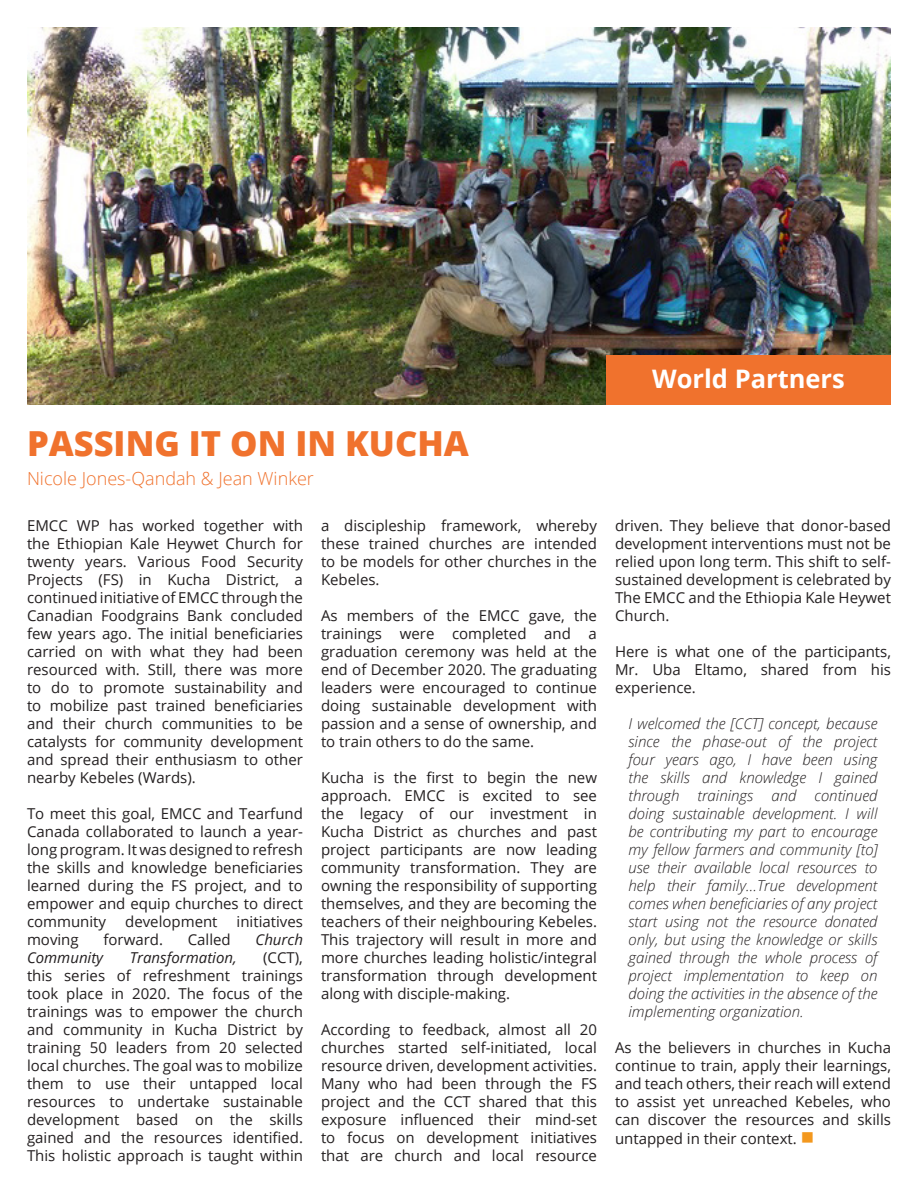
<style>
.page{position:relative;width:918px;height:1188px;background:#fff}
.page>*{position:absolute;margin:0;border:0;box-sizing:border-box;transform-origin:0 0}
.t1{font:800 34.5px "Open Sans";color:#f0722d}
.t2{font:700 25.5px "Open Sans";color:#fff}
.t3{font:300 18px "Open Sans";color:#f0722d}
.t4{font:15px/18px "Open Sans";color:#231f20;text-align:justify}
.t5{font:italic 300 15px/18px "Open Sans";color:#231f20;text-align:justify}
.t6{font:italic 15px "Open Sans";color:#231f20}
.s1{color:#f3981e}
</style>
<div class="page">
<img style="left:27px;top:27px;width:864px;height:378px">
<div style="left:606px;top:355px;width:285px;height:50px;background:#f0722d"></div>
<p class="t1" style="left:27px;top:417px;width:443px">PASSING IT ON IN KUCHA</p>
<p class="t3" style="left:27px;top:466px;width:288px">Nicole Jones-Qandah &amp; Jean Winker</p>
<p class="t4" style="left:27px;top:516px;width:278px">EMCC WP has worked together with the Ethiopian Kale Heywet Church for twenty years. Various Food Security Projects (FS) in Kucha District, a continued initiative of EMCC through the Canadian Foodgrains Bank concluded few years ago. The initial beneficiaries carried on with what they had been resourced with. Still, there was more to do to promote sustainability and to mobilize past trained beneficiaries and their church communities to be catalysts for community development and spread their enthusiasm to other nearby Kebeles (Wards).</p>
<p class="t4" style="left:27px;top:804px;width:278px">To meet this goal, EMCC and Tearfund Canada collaborated to launch a year&shy;long program. It was designed to refresh the skills and knowledge beneficiaries learned during the FS project, and to empower and equip churches to direct community</p>
<p class="t4" style="left:125px;top:912px;width:94px">development</p>
<p class="t4" style="left:237px;top:912px;width:68px">initiatives</p>
<p class="t4" style="left:27px;top:930px;width:53px">moving</p>
<p class="t4" style="left:103px;top:930px;width:61px">forward.</p>
<p class="t4" style="left:188px;top:930px;width:45px">Called</p>
<p class="t6" style="left:256px;top:929px;width:49px">Church</p>
<p class="t6" style="left:27px;top:947px;width:78px">Community</p>
<p class="t6" style="left:130px;top:947px;width:108px">Transformation,</p>
<p class="t4" style="left:27px;top:948px;width:278px;text-indent:236px">(CCT), this series of refreshment trainings took place in 2020. The focus of the trainings was to empower the church and community in Kucha District by training 50 leaders from 20 selected local churches. The goal was to mobilize them to use their untapped local resources to undertake sustainable development based on the skills gained and the resources identified.<br>This holistic approach is taught within</p>
<p class="t4" style="left:321px;top:516px;width:278px">a discipleship framework, whereby these trained churches are intended to be models for other churches in the Kebeles.</p>
<p class="t4" style="left:321px;top:606px;width:278px">As members of the EMCC gave, the trainings were completed and a graduation ceremony was held at the end of December 2020. The graduating leaders were encouraged to continue doing sustainable development with passion and a sense of ownership, and to train others to do the same.</p>
<p class="t4" style="left:321px;top:768px;width:278px">Kucha is the first to begin the new approach. EMCC is excited to see the legacy of our investment in Kucha District as churches and past project participants are now leading community transformation. They are owning the responsibility of supporting themselves, and they are becoming the teachers of their neighbouring Kebeles.<br>This trajectory will result in more and more churches leading holistic/integral transformation through development along with disciple-making.</p>
<p class="t4" style="left:321px;top:1020px;width:278px">According to feedback, almost all 20 churches started self-initiated, local resource driven, development activities.<br>Many who had been through the FS project and the CCT shared that this exposure influenced their mind-set to focus on development initiatives that are church and local resource</p>
<p class="t2" style="left:652px;top:361px;width:194px">World Partners</p>
<p class="t4" style="left:615px;top:516px;width:278px">driven. They believe that donor-based development interventions must not be relied upon long term. This shift to self&shy;sustained development is celebrated by The EMCC and the Ethiopia Kale Heywet Church.</p>
<p class="t4" style="left:615px;top:642px;width:278px">Here is what one of the participants, Mr. Uba Eltamo, shared from his experience.</p>
<p class="t5" style="left:628px;top:714px;width:251px">I welcomed the [CCT] concept, because since the phase-out of the project four years ago, I have been using the skills and knowledge I gained through trainings and continued doing sustainable development. I will be contributing my part to encourage my fellow farmers and community [to] use their available local resources to help their family…True development comes when beneficiaries of any project start using not the resource donated only, but using the knowledge or skills gained through the whole process of project implementation to keep on doing the activities in the absence of the implementing organization.</p>
<p class="t4" style="left:615px;top:1038px;width:278px">As the believers in churches in Kucha continue to train, apply their learnings, and teach others, their reach will extend to assist yet unreached Kebeles, who can discover the resources and skills untapped in their context. <span class="s1">■</span></p>
</div>
